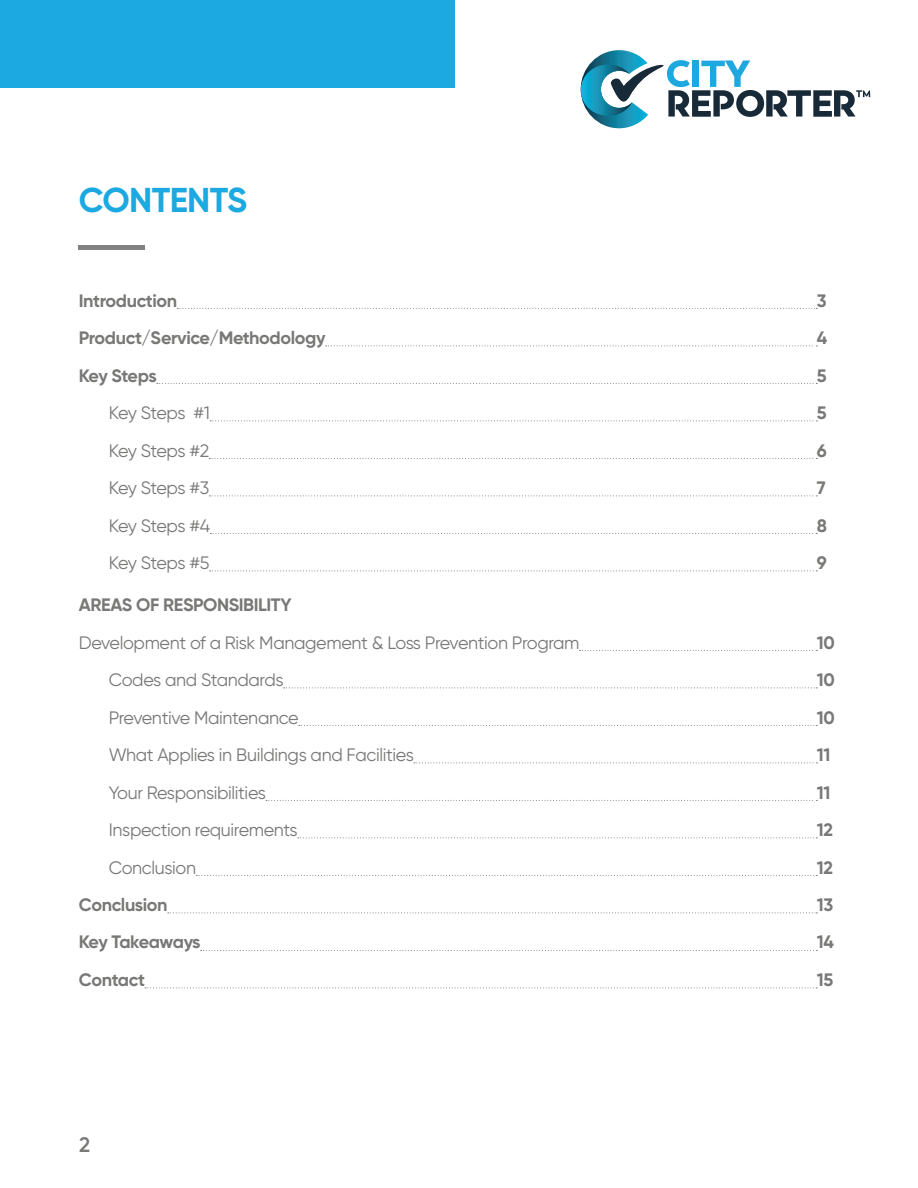
<style>
.page{position:relative;width:918px;height:1188px;background:#fff}
.page>*{position:absolute;margin:0;border:0;box-sizing:border-box;transform-origin:0 0}
.t1{font:700 34.5px "Gilroy";letter-spacing:-.02em;color:#1ca9e1}
.t2{font:600 21px "Gilroy";color:#787877}
.t3{font:18px "Gilroy";letter-spacing:-.02em;color:#787877}
.t4{font:700 18px "Gilroy";letter-spacing:-.02em;color:#787877}
.t5{font:700 18px "Gilroy";letter-spacing:-.04em;color:#787877}
</style>
<div class="page">
<svg style="left:581px;top:50px;width:289px;height:78px"></svg>
<div style="left:0;top:0;width:454px;height:88px;background:#1ca9e1"></div>
<svg style="left:177px;top:308px;width:640px;height:1px"></svg>
<svg style="left:326px;top:345px;width:491px;height:1px"></svg>
<svg style="left:157px;top:383px;width:660px;height:1px"></svg>
<svg style="left:210px;top:420px;width:607px;height:1px"></svg>
<svg style="left:209px;top:458px;width:608px;height:1px"></svg>
<svg style="left:209px;top:495px;width:608px;height:1px"></svg>
<svg style="left:210px;top:533px;width:607px;height:1px"></svg>
<svg style="left:210px;top:570px;width:607px;height:1px"></svg>
<svg style="left:580px;top:650px;width:237px;height:1px"></svg>
<svg style="left:284px;top:687px;width:533px;height:1px"></svg>
<svg style="left:299px;top:725px;width:518px;height:1px"></svg>
<svg style="left:414px;top:762px;width:403px;height:1px"></svg>
<svg style="left:266px;top:800px;width:551px;height:1px"></svg>
<svg style="left:298px;top:837px;width:519px;height:1px"></svg>
<svg style="left:196px;top:875px;width:621px;height:1px"></svg>
<svg style="left:168px;top:912px;width:649px;height:1px"></svg>
<svg style="left:201px;top:950px;width:616px;height:1px"></svg>
<svg style="left:145px;top:987px;width:672px;height:1px"></svg>
<hr style="left:79px;top:245px;width:66px;height:4px;background:#808180">
<h1 class="t1" style="left:79px;top:178px;width:170px">CONTENTS</h1>
<p class="t4" style="left:79px;top:289px;width:100px">Introduction</p>
<p class="t4" style="left:817px;top:289px;width:11px">3</p>
<p class="t4" style="left:79px;top:327px;width:248px">Product/Service/Methodology</p>
<p class="t4" style="left:817px;top:327px;width:12px">4</p>
<p class="t5" style="left:79px;top:364px;width:80px">Key Steps</p>
<p class="t4" style="left:817px;top:364px;width:11px">5</p>
<p class="t3" style="left:109px;top:402px;width:103px">Key Steps #1</p>
<p class="t4" style="left:817px;top:402px;width:11px">5</p>
<p class="t3" style="left:109px;top:439px;width:102px">Key Steps #2</p>
<p class="t4" style="left:817px;top:439px;width:11px">6</p>
<p class="t3" style="left:109px;top:477px;width:102px">Key Steps #3</p>
<p class="t4" style="left:817px;top:477px;width:10px">7</p>
<p class="t3" style="left:109px;top:514px;width:103px">Key Steps #4</p>
<p class="t4" style="left:817px;top:514px;width:12px">8</p>
<p class="t3" style="left:109px;top:552px;width:102px">Key Steps #5</p>
<p class="t4" style="left:817px;top:552px;width:11px">9</p>
<p class="t4" style="left:79px;top:594px;width:214px">AREAS OF RESPONSIBILITY</p>
<p class="t3" style="left:79px;top:631px;width:502px">Development of a Risk Management &amp; Loss Prevention Program</p>
<p class="t4" style="left:817px;top:631px;width:19px">10</p>
<p class="t3" style="left:109px;top:669px;width:176px">Codes and Standards</p>
<p class="t4" style="left:817px;top:668px;width:19px">10</p>
<p class="t3" style="left:109px;top:706px;width:192px">Preventive Maintenance</p>
<p class="t4" style="left:817px;top:706px;width:19px">10</p>
<p class="t3" style="left:109px;top:744px;width:307px">What Applies in Buildings and Facilities</p>
<p class="t4" style="left:817px;top:743px;width:15px">11</p>
<p class="t3" style="left:109px;top:781px;width:159px">Your Responsibilities</p>
<p class="t4" style="left:817px;top:781px;width:15px">11</p>
<p class="t3" style="left:109px;top:819px;width:190px">Inspection requirements</p>
<p class="t4" style="left:817px;top:818px;width:18px">12</p>
<p class="t3" style="left:109px;top:856px;width:89px">Conclusion</p>
<p class="t4" style="left:817px;top:856px;width:18px">12</p>
<p class="t4" style="left:79px;top:893px;width:90px">Conclusion</p>
<p class="t4" style="left:817px;top:893px;width:18px">13</p>
<p class="t5" style="left:79px;top:931px;width:123px">Key Takeaways</p>
<p class="t4" style="left:817px;top:931px;width:19px">14</p>
<p class="t4" style="left:79px;top:968px;width:68px">Contact</p>
<p class="t4" style="left:817px;top:968px;width:18px">15</p>
<p class="t2" style="left:79px;top:1132px;width:13px">2</p>
</div>
